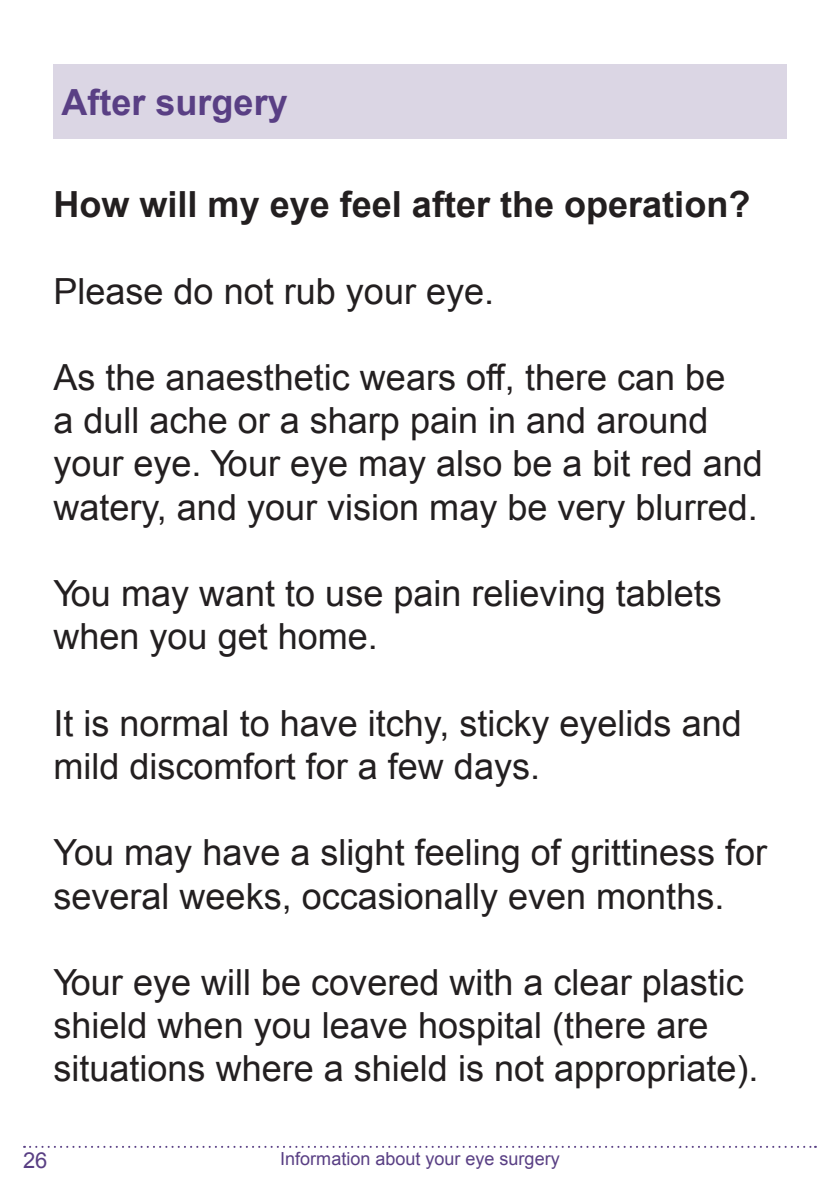
<style>
.page{position:relative;width:840px;height:1191px;background:#fff}
.page>*{position:absolute;margin:0;border:0;box-sizing:border-box;transform-origin:0 0}
.t1{font:36px/43.2px "Arial";color:#231f20}
.t2{font:700 36px "Arial";color:#231f20}
.t3{font:700 36px "Arial";color:#593f84}
.t4{font:22px "Arial";color:#593f84}
.t5{font:18px "Arial";color:#593f84}
</style>
<div class="page">
<svg style="left:24px;top:1145px;width:791px;height:2px"></svg>
<div style="left:53px;top:64px;width:733px;height:75px;background:#dbd6e4"></div>
<p class="t3" style="left:61px;top:78px;width:228px">After surgery</p>
<p class="t2" style="left:53px;top:180px;width:698px">How will my eye feel after the operation?</p>
<p class="t1" style="left:53px;top:270px;width:442px">Please do not rub your eye.</p>
<p class="t1" style="left:53px;top:356px;width:710px">As the anaesthetic wears off, there can be<br>a dull ache or a sharp pain in and around your eye. Your eye may also be a bit red and watery, and your vision may be very blurred.</p>
<p class="t1" style="left:53px;top:572px;width:669px">You may want to use pain relieving tablets when you get home.</p>
<p class="t1" style="left:53px;top:702px;width:689px">It is normal to have itchy, sticky eyelids and mild discomfort for a few days.</p>
<p class="t1" style="left:53px;top:831px;width:715px">You may have a slight feeling of grittiness for several weeks, occasionally even months.</p>
<p class="t1" style="left:53px;top:961px;width:706px">Your eye will be covered with a clear plastic shield when you leave hospital (there are situations where a shield is not appropriate).</p>
<p class="t4" style="left:23px;top:1145px;width:26px">26</p>
<p class="t5" style="left:280px;top:1146px;width:281px">Information about your eye surgery</p>
</div>
